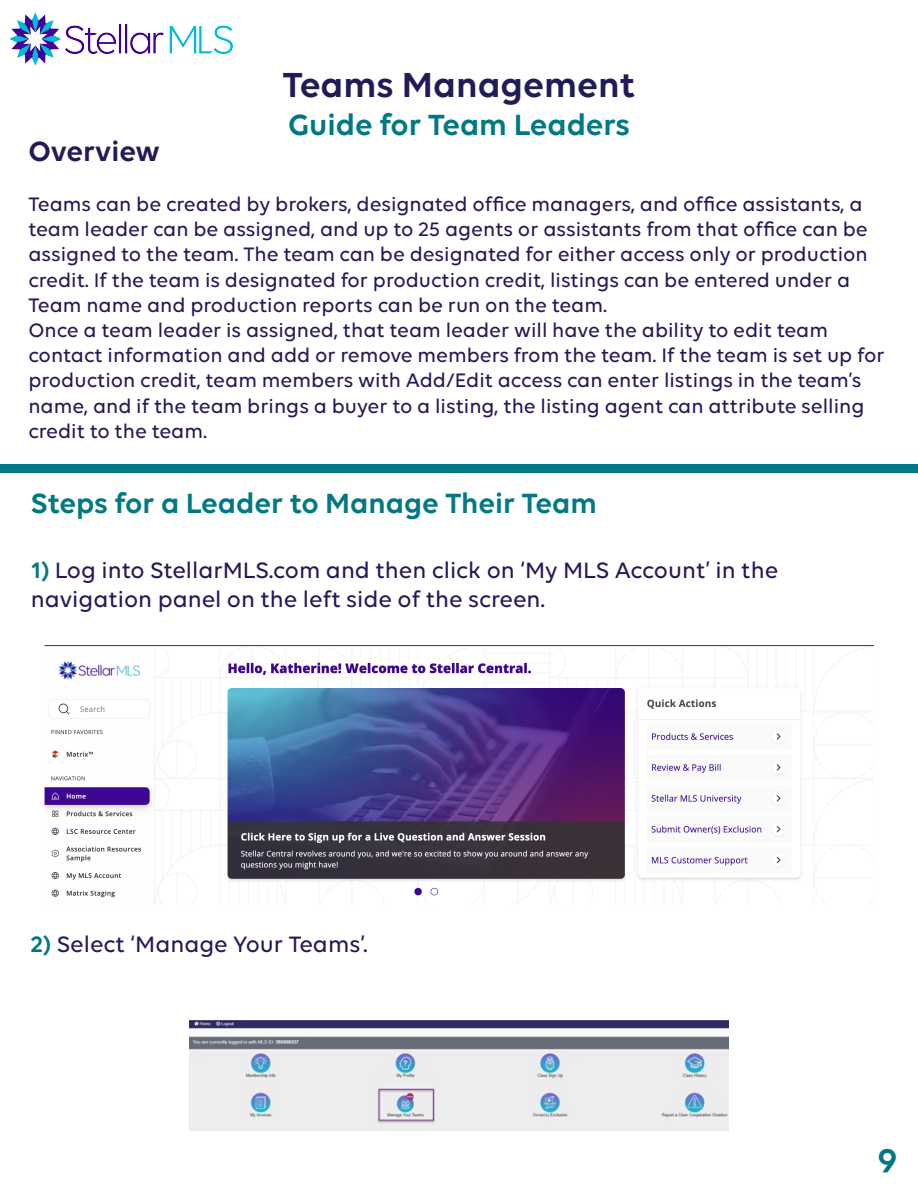
<style>
.page{position:relative;width:918px;height:1188px;background:#fff}
.page>*{position:absolute;margin:0;border:0;box-sizing:border-box;transform-origin:0 0}
.t1{font:600 37.5px "Volte";color:#211b57}
.t2{font:600 36px "Volte";color:#007985}
.t3{font:600 31.5px "Volte";color:#007985}
.t4{font:600 30px "Volte";color:#007985}
.t5{font:600 30px "Volte";color:#211b57}
.t6{font:500 24px/28.8px "Volte";color:#211b57}
.t7{font:500 21px/25.2px "Volte";color:#211b57}
.s1{font-weight:600;color:#007985}
</style>
<div class="page">
<img style="left:9px;top:13px;width:223px;height:52px">
<div style="left:0;top:464px;width:918px;height:8px;background:#007985"></div>
<img style="left:189px;top:1021px;width:540px;height:110px">
<img style="left:44px;top:645px;width:830px;height:259px">
<h1 class="t1" style="left:283px;top:62px;width:354px">Teams Management</h1>
<h3 class="t3" style="left:288px;top:106px;width:343px">Guide for Team Leaders</h3>
<h3 class="t5" style="left:28px;top:133px;width:133px">Overview</h3>
<p class="t7" style="left:28px;top:191px;width:858px">Teams can be created by brokers, designated office managers, and office assistants, a team leader can be assigned, and up to 25 agents or assistants from that office can be assigned to the team. The team can be designated for either access only or production credit. If the team is designated for production credit, listings can be entered under a Team name and production reports can be run on the team.<br>Once a team leader is assigned, that team leader will have the ability to edit team contact information and add or remove members from the team. If the team is set up for production credit, team members with Add/Edit access can enter listings in the team’s name, and if the team brings a buyer to a listing, the listing agent can attribute selling credit to the team.</p>
<h3 class="t4" style="left:31px;top:486px;width:568px">Steps for a Leader to Manage Their Team</h3>
<p class="t6" style="left:31px;top:555px;width:749px"><span class="s1">1)</span> Log into StellarMLS.com and then click on ‘My MLS Account’ in the navigation panel on the left side of the screen.</p>
<p class="t6" style="left:31px;top:929px;width:339px"><span class="s1">2)</span> Select ‘Manage Your Teams’.</p>
<h2 class="t2" style="left:878px;top:1139px;width:22px">9</h2>
</div>
